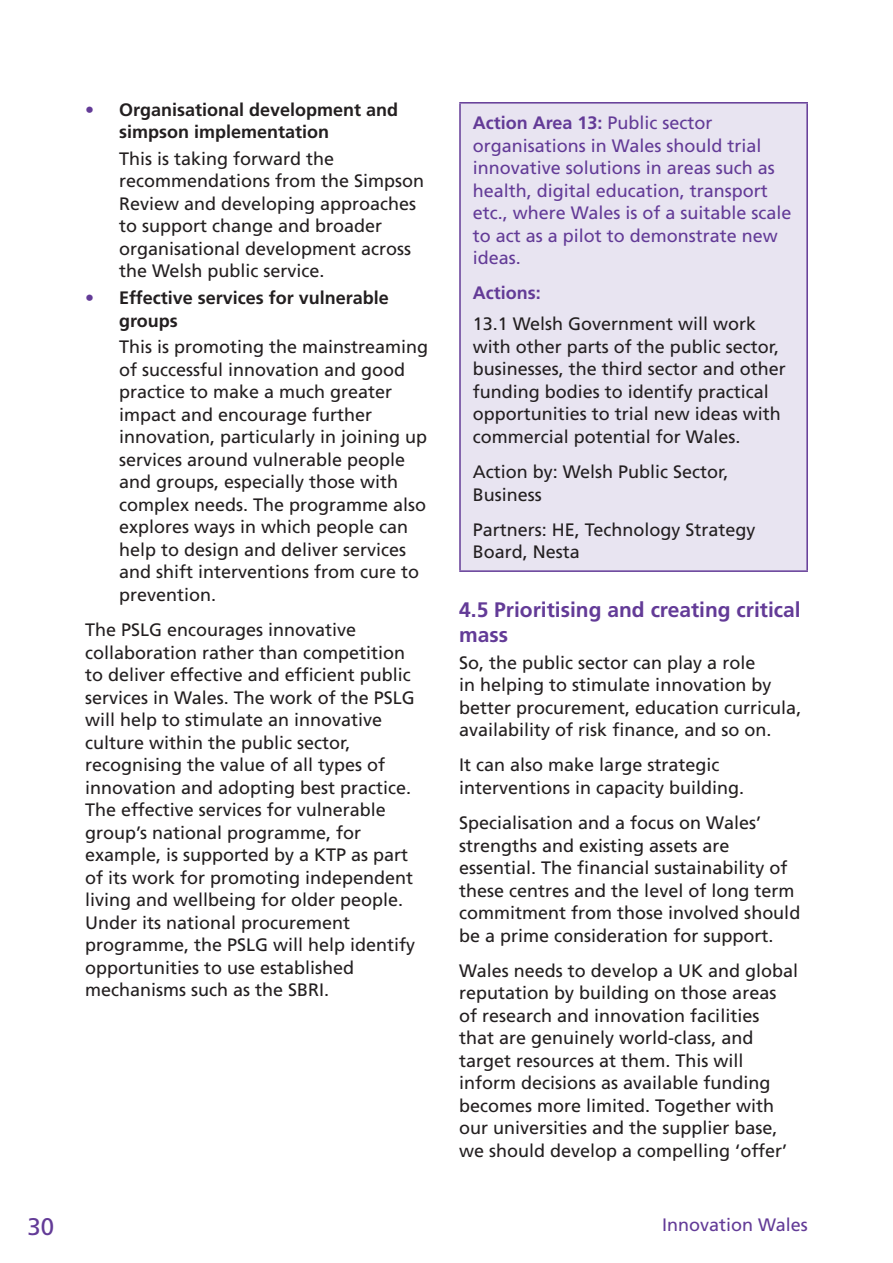
<style>
.page{position:relative;width:893px;height:1263px;background:#fff}
.page>*{position:absolute;margin:0;border:0;box-sizing:border-box;transform-origin:0 0}
.t1{font:24px "Frutiger";color:#633b97}
.Small_Title{font:700 21px/25.2px "Frutiger";color:#633b97}
.Body_Copy{font:18px/22.5px "Frutiger";color:#231f20}
.Small_Title-2{font:18px/22.5px "Frutiger";color:#633b97}
.Body_Copy-2{font:700 18px/22.5px "Frutiger";color:#231f20}
.Small_Title-3{font:700 18px "Frutiger";color:#633b97}
.s1{font-weight:400;color:#633b97}
.s2{font-weight:700}
</style>
<div class="page">
<div style="left:460px;top:103px;width:347px;height:468px;background:#e8e4f1"></div>
<hr style="left:459px;top:102px;width:349px;height:2px;background:#633b97">
<hr style="left:459px;top:104px;width:2px;height:466px;background:#633b97">
<hr style="left:806px;top:104px;width:2px;height:466px;background:#633b97">
<hr style="left:459px;top:570px;width:349px;height:2px;background:#633b97">
<p class="Body_Copy-2" style="left:119px;top:98px;width:281px;text-indent:-34px"><span class="s1">•</span> Organisational development and simpson implementation</p>
<p class="Body_Copy" style="left:119px;top:147px;width:307px">This is taking forward the recommendations from the Simpson<br>Review and developing approaches to support change and broader organisational development across the Welsh public service.</p>
<p class="Body_Copy-2" style="left:119px;top:287px;width:271px;text-indent:-34px"><span class="s1">•</span> Effective services for vulnerable groups</p>
<p class="Body_Copy" style="left:119px;top:336px;width:311px">This is promoting the mainstreaming of successful innovation and good practice to make a much greater impact and encourage further innovation, particularly in joining up services around vulnerable people and groups, especially those with complex needs. The programme also explores ways in which people can help to design and deliver services and shift interventions from cure to prevention.</p>
<p class="Body_Copy" style="left:85px;top:619px;width:332px">The PSLG encourages innovative collaboration rather than competition to deliver effective and efficient public services in Wales. The work of the PSLG will help to stimulate an innovative culture within the public sector, recognising the value of all types of innovation and adopting best practice.<br>The effective services for vulnerable group’s national programme, for example, is supported by a KTP as part of its work for promoting independent living and wellbeing for older people.<br>Under its national procurement programme, the PSLG will help identify opportunities to use established mechanisms such as the SBRI.</p>
<p class="Small_Title-2" style="left:473px;top:112px;width:320px"><span class="s2">Action Area 13:</span> Public sector organisations in Wales should trial innovative solutions in areas such as health, digital education, transport etc., where Wales is of a suitable scale to act as a pilot to demonstrate new ideas.</p>
<p class="Small_Title-3" style="left:473px;top:282px;width:69px">Actions:</p>
<p class="Body_Copy" style="left:473px;top:313px;width:315px">13.1 Welsh Government will work with other parts of the public sector, businesses, the third sector and other funding bodies to identify practical opportunities to trial new ideas with commercial potential for Wales.</p>
<p class="Body_Copy" style="left:473px;top:461px;width:257px">Action by: Welsh Public Sector,<br>Business</p>
<p class="Body_Copy" style="left:473px;top:518px;width:284px">Partners: HE, Technology Strategy<br>Board, Nesta</p>
<p class="Small_Title" style="left:459px;top:597px;width:343px">4.5 Prioritising and creating critical mass</p>
<p class="Body_Copy" style="left:459px;top:651px;width:344px">So, the public sector can play a role<br>in helping to stimulate innovation by better procurement, education curricula, availability of risk finance, and so on.</p>
<p class="Body_Copy" style="left:459px;top:754px;width:287px">It can also make large strategic interventions in capacity building.</p>
<p class="Body_Copy" style="left:459px;top:812px;width:343px">Specialisation and a focus on Wales’ strengths and existing assets are essential. The financial sustainability of these centres and the level of long term commitment from those involved should be a prime consideration for support.</p>
<p class="Body_Copy" style="left:459px;top:959px;width:340px">Wales needs to develop a UK and global reputation by building on those areas of research and innovation facilities that are genuinely world-class, and target resources at them. This will inform decisions as available funding becomes more limited. Together with our universities and the supplier base, we should develop a compelling ‘offer’</p>
<h1 class="t1" style="left:27px;top:1212px;width:28px">30</h1>
<p class="Small_Title-2" style="left:662px;top:1213px;width:147px">Innovation Wales</p>
</div>
